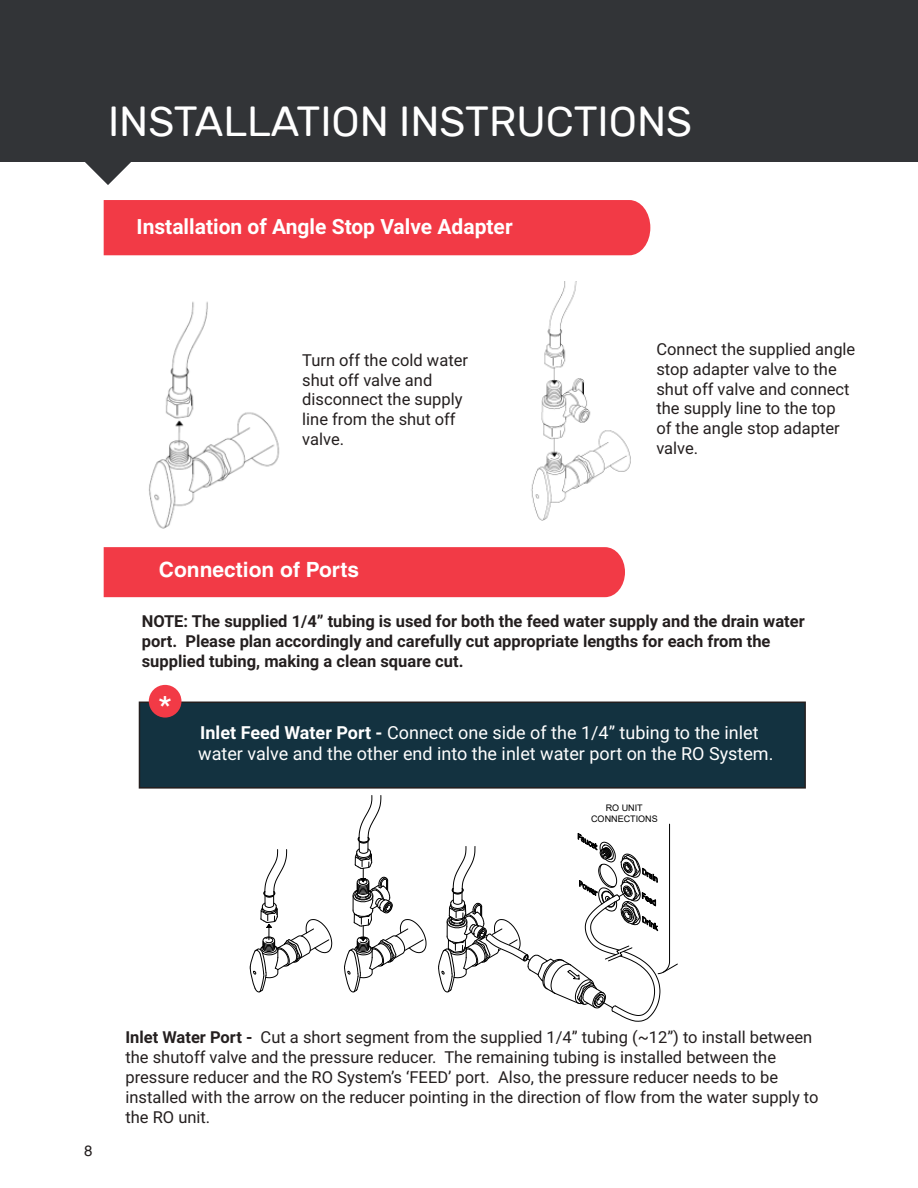
<style>
.page{position:relative;width:918px;height:1188px;background:#fff}
.page>*{position:absolute;margin:0;border:0;box-sizing:border-box;transform-origin:0 0}
.t1{font:42px "Rubik";color:#fff}
.t2{font:37.5px "Helvetica";color:#fff}
.t3{font:700 21px "Roboto";color:#fff}
.t4{font:700 21px "Helvetica CE";color:#fff}
.t5{font:18px/21.6px "Roboto";color:#fff}
.t6{font:16.5px/19.8px "Roboto";color:#241f1f}
.t7{font:700 16.5px/19.8px "Roboto";color:#241f1f}
.t8{font:15px "Helvetica";color:#241f1f}
.t9{font:9px/10.9px "Arial";color:#000;text-align:center}
.s1{font-weight:700}
</style>
<div class="page">
<svg style="left:85px;top:162px;width:46px;height:23px"></svg>
<div style="left:0;top:0;width:918px;height:162px;background:#323437"></div>
<div style="left:139px;top:702px;width:666px;height:86px;background:#133240"></div>
<div style="left:139px;top:702px;width:667px;height:87px;border:2px solid #241f1f"></div>
<div style="left:104px;top:200px;width:546px;height:55px;background:#f23a46"></div>
<img style="left:148px;top:301px;width:132px;height:228px">
<img style="left:531px;top:281px;width:100px;height:240px">
<div style="left:104px;top:547px;width:521px;height:50px;background:#f23a46"></div>
<div style="left:149px;top:685px;width:32px;height:33px;background:#f23a46;border-radius:50%"></div>
<hr style="left:669px;top:824px;width:1px;height:138px;background:#000">
<svg style="left:250px;top:849px;width:82px;height:143px"></svg>
<svg style="left:344px;top:795px;width:82px;height:197px"></svg>
<svg style="left:438px;top:833px;width:240px;height:188px"></svg>
<h1 class="t1" style="left:108px;top:98px;width:586px">INSTALLATION INSTRUCTIONS</h1>
<p class="t3" style="left:137px;top:212px;width:378px">Installation of Angle Stop Valve Adapter</p>
<p class="t6" style="left:302px;top:349px;width:167px">Turn off the cold water shut off valve and disconnect the supply line from the shut off valve.</p>
<p class="t6" style="left:656px;top:339px;width:200px">Connect the supplied angle stop adapter valve to the shut off valve and connect the supply line to the top<br>of the angle stop adapter valve.</p>
<p class="t4" style="left:159px;top:556px;width:202px">Connection of Ports</p>
<p class="t7" style="left:142px;top:611px;width:664px">NOTE: The supplied 1/4” tubing is used for both the feed water supply and the drain water port. Please plan accordingly and carefully cut appropriate lengths for each from the supplied tubing, making a clean square cut.</p>
<h2 class="t2" style="left:158px;top:688px;width:16px">*</h2>
<p class="t5" style="left:198px;top:721px;width:577px"><span class="s1">Inlet Feed Water Port -</span> Connect one side of the 1/4” tubing to the inlet water valve and the other end into the inlet water port on the RO System.</p>
<p class="t9" style="left:591px;top:803px;width:68px">RO UNIT<br>CONNECTIONS</p>
<p class="t8" style="left:84px;top:1142px;width:10px">8</p>
<p class="t6" style="left:125px;top:1027px;width:695px"><span class="s1">Inlet Water Port -</span> Cut a short segment from the supplied 1/4” tubing (~12”) to install between the shutoff valve and the pressure reducer. The remaining tubing is installed between the pressure reducer and the RO System’s ‘FEED’ port. Also, the pressure reducer needs to be installed with the arrow on the reducer pointing in the direction of flow from the water supply to the RO unit.</p>
</div>
